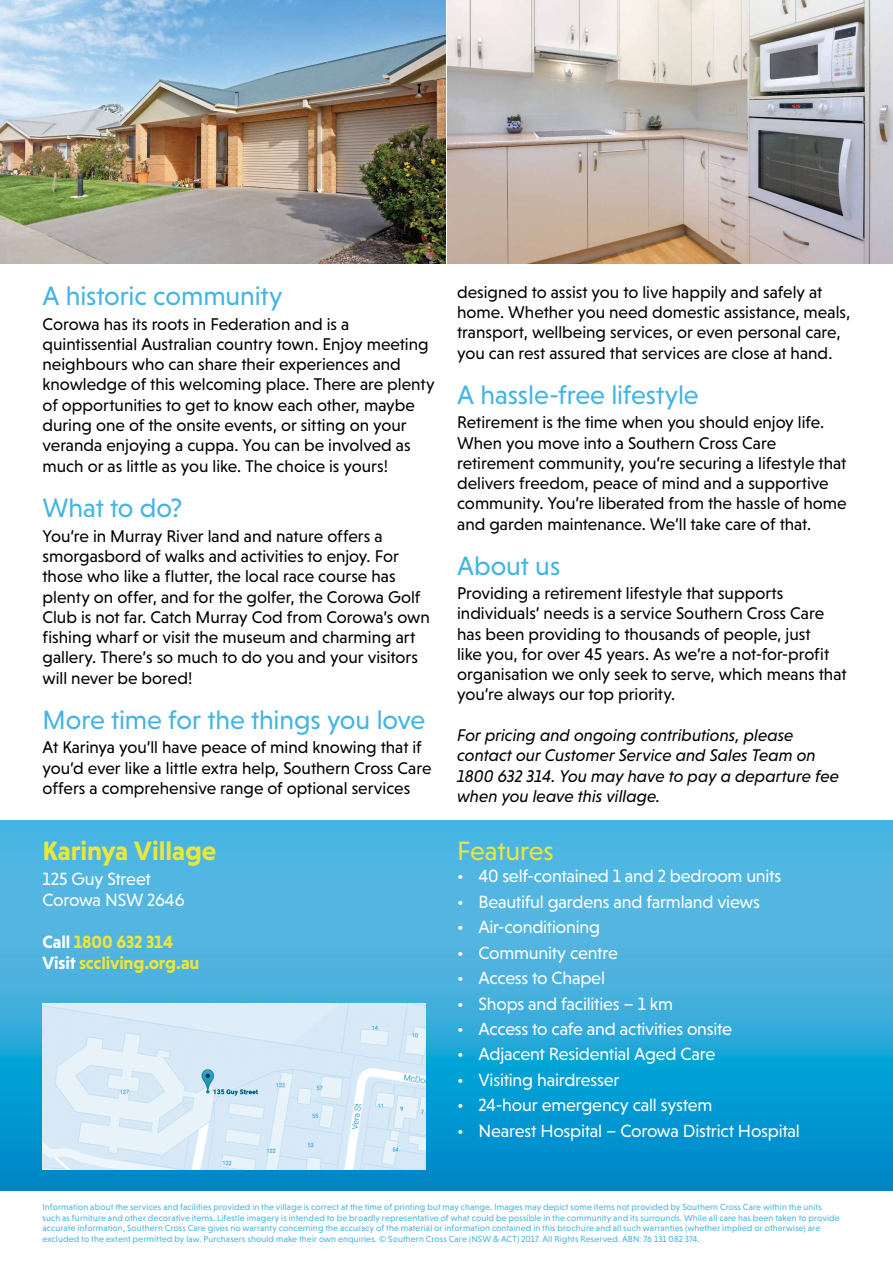
<style>
.page{position:relative;width:893px;height:1263px;background:#fff}
.page>*{position:absolute;margin:0;border:0;box-sizing:border-box;transform-origin:0 0}
.t1{font:27px "Niveau Grotesk";letter-spacing:-.005em;color:#43b4e3}
.t2{font:700 27px "Niveau Grotesk";color:#eae73b}
.t3{font:27px "Niveau Grotesk";letter-spacing:-.005em;color:#eae73b}
.t4{font:18px/21px "Niveau Grotesk";letter-spacing:-.015em;color:#fff}
.t5{font:700 18px/21px "Niveau Grotesk";letter-spacing:-.01em;color:#eae73b}
.t6{font:17.25px/20.2px "Niveau Grotesk";color:#000}
.t7{font:italic 17.25px/20.2px "Niveau Grotesk";color:#000}
.t8{font:9px/10.5px "Niveau Grotesk";letter-spacing:.01em;color:#43b4e3}
.s1{color:#fff}
</style>
<div class="page">
<svg style="left:0;top:821px;width:893px;height:370px;background:#35aada"></svg>
<img style="left:43px;top:1003px;width:382px;height:166px">
<img style="left:0;top:0;width:445px;height:264px">
<img style="left:448px;top:0;width:445px;height:264px">
<h1 class="t1" style="left:43px;top:281px;width:242px">A historic community</h1>
<p class="t6" style="left:43px;top:313px;width:394px">Corowa has its roots in Federation and is a quintissential Australian country town. Enjoy meeting neighbours who can share their experiences and knowledge of this welcoming place. There are plenty of opportunities to get to know each other, maybe during one of the onsite events, or sitting on your veranda enjoying a cuppa. You can be involved as much or as little as you like. The choice is yours!</p>
<h1 class="t1" style="left:43px;top:493px;width:141px">What to do?</h1>
<p class="t6" style="left:43px;top:526px;width:389px">You’re in Murray River land and nature offers a smorgasbord of walks and activities to enjoy. For those who like a flutter, the local race course has plenty on offer, and for the golfer, the Corowa Golf Club is not far. Catch Murray Cod from Corowa’s own fishing wharf or visit the museum and charming art gallery. There’s so much to do you and your visitors will never be bored!</p>
<h1 class="t1" style="left:43px;top:704px;width:384px">More time for the things you love</h1>
<p class="t6" style="left:43px;top:737px;width:390px">At Karinya you’ll have peace of mind knowing that if you’d ever like a little extra help, Southern Cross Care offers a comprehensive range of optional services</p>
<h1 class="t2" style="left:43px;top:835px;width:175px">Karinya Village</h1>
<p class="t4" style="left:43px;top:869px;width:144px">125 Guy Street<br>Corowa NSW 2646</p>
<p class="t5" style="left:43px;top:931px;width:159px"><span class="s1">Call</span> 1800 632 314<br><span class="s1">Visit</span> sccliving.org.au</p>
<p class="t6" style="left:457px;top:282px;width:395px">designed to assist you to live happily and safely at home. Whether you need domestic assistance, meals, transport, wellbeing services, or even personal care, you can rest assured that services are close at hand.</p>
<h1 class="t1" style="left:457px;top:379px;width:243px">A hassle-free lifestyle</h1>
<p class="t6" style="left:457px;top:412px;width:391px">Retirement is the time when you should enjoy life.<br>When you move into a Southern Cross Care retirement community, you’re securing a lifestyle that delivers freedom, peace of mind and a supportive community. You’re liberated from the hassle of home and garden maintenance. We’ll take care of that.</p>
<h1 class="t1" style="left:457px;top:550px;width:105px">About us</h1>
<p class="t6" style="left:457px;top:583px;width:391px">Providing a retirement lifestyle that supports individuals’ needs is a service Southern Cross Care has been providing to thousands of people, just<br>like you, for over 45 years. As we’re a not-for-profit organisation we only seek to serve, which means that you’re always our top priority.</p>
<p class="t7" style="left:457px;top:725px;width:383px">For pricing and ongoing contributions, please contact our Customer Service and Sales Team on 1800 632 314. You may have to pay a departure fee when you leave this village.</p>
<h1 class="t3" style="left:457px;top:836px;width:98px">Features</h1>
<p class="t4" style="left:457px;top:866px;width:326px">• 40 self-contained 1 and 2 bedroom units</p>
<p class="t4" style="left:457px;top:891px;width:304px">• Beautiful gardens and farmland views</p>
<p class="t4" style="left:457px;top:916px;width:144px">• Air-conditioning</p>
<p class="t4" style="left:457px;top:942px;width:162px">• Community centre</p>
<p class="t4" style="left:457px;top:967px;width:149px">• Access to Chapel</p>
<p class="t4" style="left:457px;top:993px;width:217px">• Shops and facilities – 1 km</p>
<p class="t4" style="left:457px;top:1018px;width:276px">• Access to cafe and activities onsite</p>
<p class="t4" style="left:457px;top:1044px;width:260px">• Adjacent Residential Aged Care</p>
<p class="t4" style="left:457px;top:1069px;width:164px">• Visiting hairdresser</p>
<p class="t4" style="left:457px;top:1094px;width:257px">• 24-hour emergency call system</p>
<p class="t4" style="left:457px;top:1120px;width:344px">• Nearest Hospital – Corowa District Hospital</p>
<p class="t8" style="left:43px;top:1202px;width:799px">Information about the services and facilities provided in the village is correct at the time of printing but may change. Images may depict some items not provided by Southern Cross Care within the units such as furniture and other decorative items. Lifestle imagery is intended to be broadly representative of what could be possible in the community and its surrounds. While all care has been taken to provide accurate information, Southern Cross Care gives no warranty concerning the accuracy of the material or information contained in this brochure and all such warranties (whether implied or otherwise) are excluded to the extent permitted by law. Purchasers should make their own enquiries. © Southern Cross Care (NSW &amp; ACT) 2017. All Rights Reserved. ABN: 76 131 082 374.</p>
</div>
